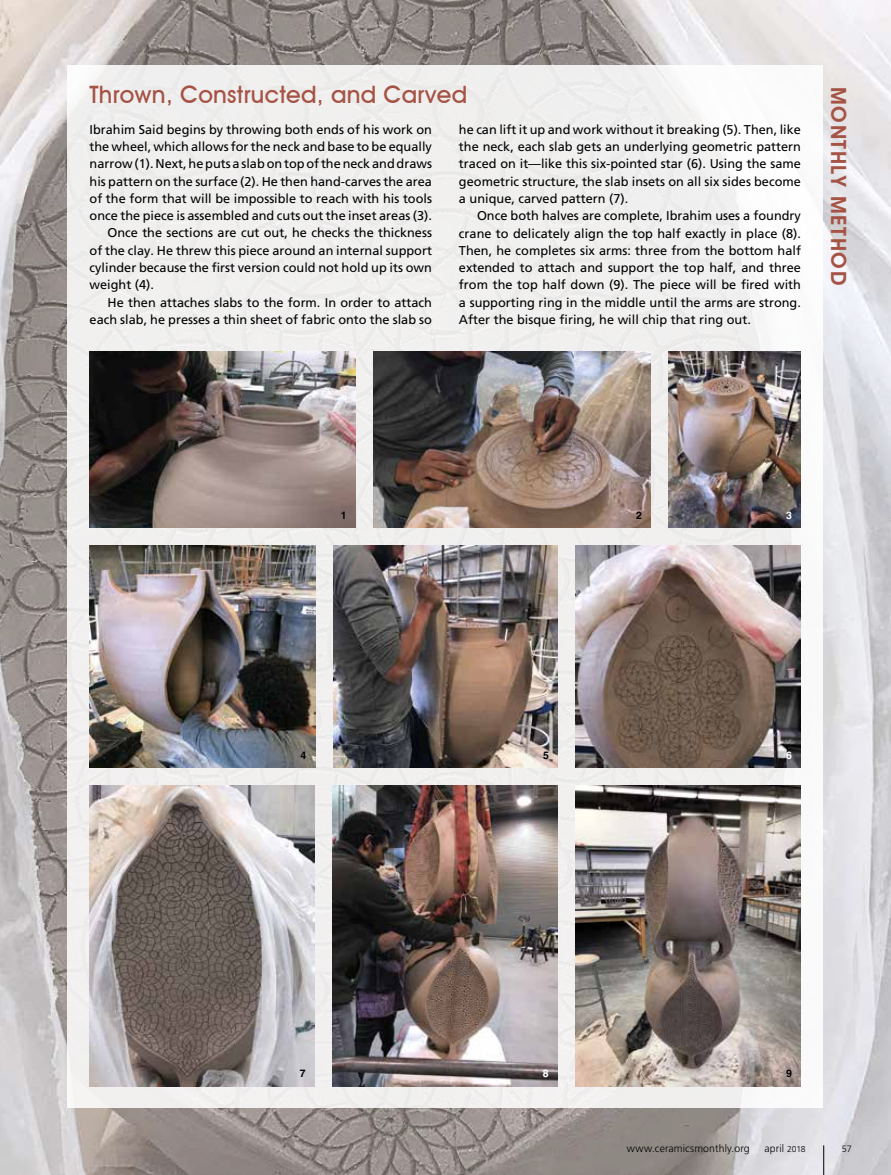
<style>
.page{position:relative;width:891px;height:1175px;background:#fff}
.page>*{position:absolute;margin:0;border:0;box-sizing:border-box;transform-origin:0 0}
.t1{font:500 24px "Avant Garde IT Cby BT";letter-spacing:.01em;color:#a55344}
.t2{font:600 21px "Avant Garde IT Cby BT";letter-spacing:.075em;color:#a55344}
.t3{font:12.75px/17.2px "Frutiger";color:#000;text-align:justify}
.t4{font:300 10.5px "Frutiger";letter-spacing:.01em;color:#000}
.t5{font:700 10.5px "Helvetica";color:#000}
.t6{font:700 10.5px "Helvetica";color:#fff}
.t7{font:300 9.15px "Frutiger";color:#000}
.s1{font-size:8.55px}
</style>
<div class="page">
<img style="left:0;top:0;width:891px;height:1174px">
<div style="left:68px;top:65px;width:756px;height:1042px;background:linear-gradient(to right,#ecebea,#f2f2f2)"></div>
<img style="left:90px;top:352px;width:266px;height:176px">
<img style="left:374px;top:352px;width:277px;height:176px">
<img style="left:669px;top:352px;width:132px;height:176px">
<img style="left:90px;top:546px;width:226px;height:222px">
<img style="left:334px;top:546px;width:224px;height:222px">
<img style="left:576px;top:546px;width:225px;height:222px">
<img style="left:90px;top:786px;width:225px;height:300px">
<img style="left:333px;top:786px;width:225px;height:300px">
<img style="left:576px;top:786px;width:225px;height:300px">
<svg style="left:823px;top:1145px;width:1px;height:29px"></svg>
<h1 class="t1" style="left:89px;top:80px;width:379px">Thrown, Constructed, and Carved</h1>
<p class="t3" style="left:90px;top:121px;width:344px">Ibrahim Said begins by throwing both ends of his work on</p>
<p class="t3" style="left:90px;top:138px;width:344px">the wheel, which allows for the neck and base to be equally</p>
<p class="t3" style="left:90px;top:155px;width:344px">narrow (1). Next, he puts a slab on top of the neck and draws</p>
<p class="t3" style="left:90px;top:173px;width:344px">his pattern on the surface (2). He then hand-carves the area</p>
<p class="t3" style="left:90px;top:190px;width:344px">of the form that will be impossible to reach with his tools</p>
<p class="t3" style="left:90px;top:207px;width:344px">once the piece is assembled and cuts out the inset areas (3).</p>
<p class="t3" style="left:108px;top:224px;width:326px">Once the sections are cut out, he checks the thickness</p>
<p class="t3" style="left:90px;top:242px;width:344px">of the clay. He threw this piece around an internal support</p>
<p class="t3" style="left:90px;top:259px;width:344px">cylinder because the first version could not hold up its own</p>
<p class="t3" style="left:90px;top:276px;width:66px">weight (4).</p>
<p class="t3" style="left:108px;top:293px;width:326px">He then attaches slabs to the form. In order to attach</p>
<p class="t3" style="left:90px;top:311px;width:344px">each slab, he presses a thin sheet of fabric onto the slab so</p>
<p class="t3" style="left:459px;top:121px;width:344px">he can lift it up and work without it breaking (5). Then, like the neck, each slab gets an underlying geometric pattern traced on it—like this six-pointed star (6). Using the same geometric structure, the slab insets on all six sides become a unique, carved pattern (7).</p>
<p class="t3" style="left:459px;top:207px;width:344px;text-indent:18px">Once both halves are complete, Ibrahim uses a foundry crane to delicately align the top half exactly in place (8).<br>Then, he completes six arms: three from the bottom half extended to attach and support the top half, and three from the top half down (9). The piece will be fired with a supporting ring in the middle until the arms are strong.<br>After the bisque firing, he will chip that ring out.</p>
<h2 class="t2" style="left:851px;top:87px;width:199px;rotate:90deg">MONTHLY METHOD</h2>
<p class="t5" style="left:341px;top:508px;width:7px">1</p>
<p class="t5" style="left:636px;top:508px;width:7px">2</p>
<p class="t6" style="left:786px;top:508px;width:7px">3</p>
<p class="t5" style="left:301px;top:748px;width:7px">4</p>
<p class="t5" style="left:543px;top:748px;width:7px">5</p>
<p class="t6" style="left:786px;top:748px;width:7px">6</p>
<p class="t5" style="left:300px;top:1067px;width:7px">7</p>
<p class="t6" style="left:543px;top:1067px;width:7px">8</p>
<p class="t5" style="left:786px;top:1067px;width:7px">9</p>
<p class="t4" style="left:627px;top:1142px;width:125px">www.ceramicsmonthly.org</p>
<p class="t4" style="left:764px;top:1142px;width:43px">april <span class="s1">2018</span></p>
<p class="t7" style="left:842px;top:1143px;width:12px">57</p>
</div>
